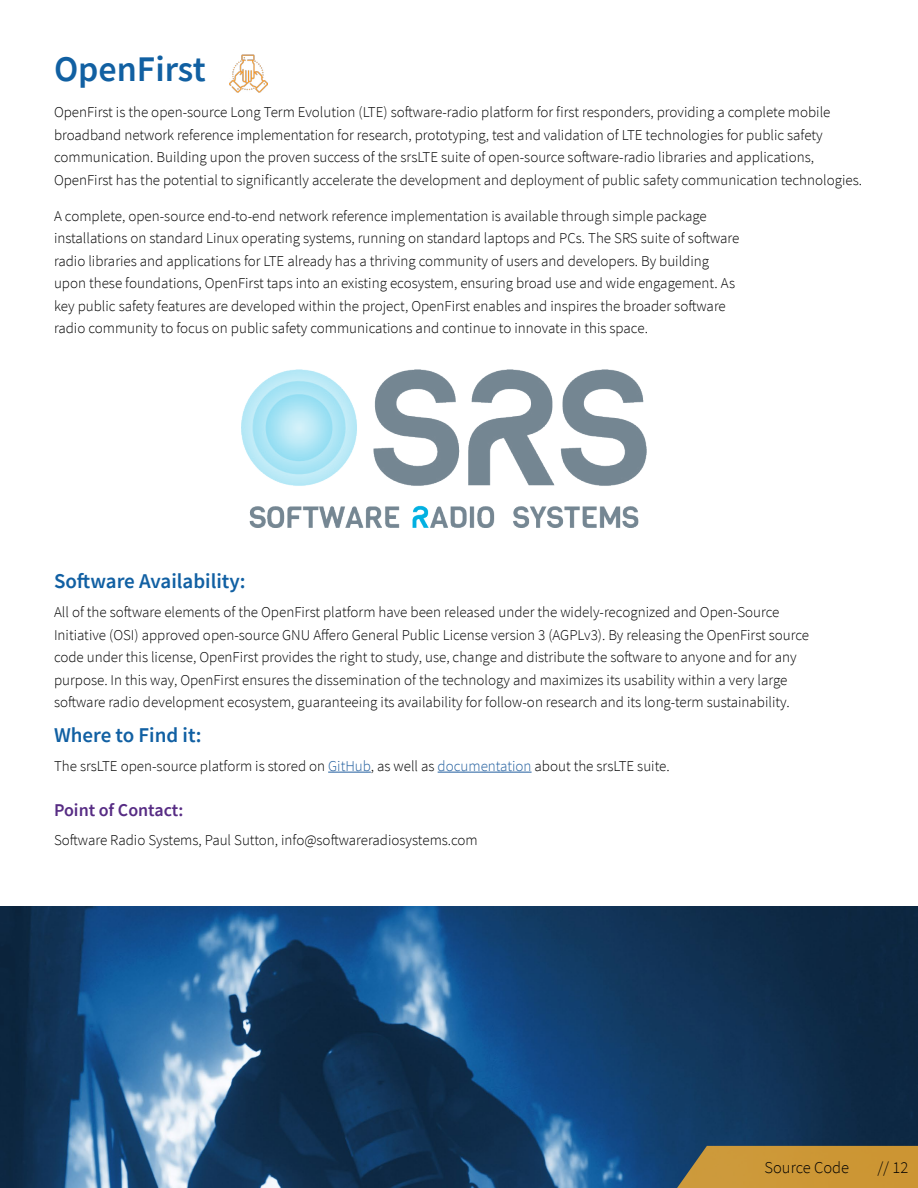
<style>
.page{position:relative;width:918px;height:1188px;background:#fff}
.page>*{position:absolute;margin:0;border:0;box-sizing:border-box;transform-origin:0 0}
.Headline_2{font:600 36px "Source Sans Pro";color:#1160a2}
.Heading_3{font:600 21px "Source Sans Pro";color:#1160a3}
.Heading_4{font:600 18px "Source Sans Pro";color:#572c84}
.Tab{font:300 16.5px "Source Sans Pro";color:#000}
.Body_Copy{font:300 15px/22.5px "Source Sans Pro";color:#000}
.s1{color:#215e9e}
</style>
<div class="page">
<img style="left:0;top:906px;width:918px;height:282px">
<img style="left:230px;top:55px;width:37px;height:37px">
<img style="left:242px;top:370px;width:405px;height:158px">
<div style="left:677px;top:1145px;width:241px;height:43px;background:#000;opacity:.33"></div>
<div style="left:677px;top:1146px;width:241px;height:42px;background:#cc9737"></div>
<hr style="left:328px;top:772px;width:43px;height:1px;background:#215e9e">
<hr style="left:438px;top:772px;width:94px;height:1px;background:#215e9e">
<p class="Headline_2" style="left:54px;top:45px;width:153px">OpenFirst</p>
<p class="Body_Copy" style="left:54px;top:101px;width:810px">OpenFirst is the open-source Long Term Evolution (LTE) software-radio platform for first responders, providing a complete mobile broadband network reference implementation for research, prototyping, test and validation of LTE technologies for public safety communication. Building upon the proven success of the srsLTE suite of open-source software-radio libraries and applications, OpenFirst has the potential to significantly accelerate the development and deployment of public safety communication technologies.</p>
<p class="Body_Copy" style="left:54px;top:204px;width:687px">A complete, open-source end-to-end network reference implementation is available through simple package installations on standard Linux operating systems, running on standard laptops and PCs. The SRS suite of software radio libraries and applications for LTE already has a thriving community of users and developers. By building upon these foundations, OpenFirst taps into an existing ecosystem, ensuring broad use and wide engagement. As key public safety features are developed within the project, OpenFirst enables and inspires the broader software radio community to focus on public safety communications and continue to innovate in this space.</p>
<p class="Heading_3" style="left:54px;top:567px;width:193px">Software Availability:</p>
<p class="Body_Copy" style="left:54px;top:601px;width:757px">All of the software elements of the OpenFirst platform have been released under the widely-recognized and Open-Source Initiative (OSI) approved open-source GNU Affero General Public License version 3 (AGPLv3). By releasing the OpenFirst source code under this license, OpenFirst provides the right to study, use, change and distribute the software to anyone and for any purpose. In this way, OpenFirst ensures the dissemination of the technology and maximizes its usability within a very large software radio development ecosystem, guaranteeing its availability for follow-on research and its long-term sustainability.</p>
<p class="Heading_3" style="left:54px;top:721px;width:149px">Where to Find it:</p>
<p class="Body_Copy" style="left:54px;top:755px;width:617px">The srsLTE open-source platform is stored on <span class="s1">GitHub</span>, as well as <span class="s1">documentation</span> about the srsLTE suite.</p>
<p class="Heading_4" style="left:54px;top:798px;width:131px">Point of Contact:</p>
<p class="Body_Copy" style="left:54px;top:829px;width:425px">Software Radio Systems, Paul Sutton, info@softwareradiosystems.com</p>
<p class="Tab" style="left:765px;top:1158px;width:86px">Source Code</p>
<p class="Tab" style="left:877px;top:1157px;width:32px">// 12</p>
</div>
